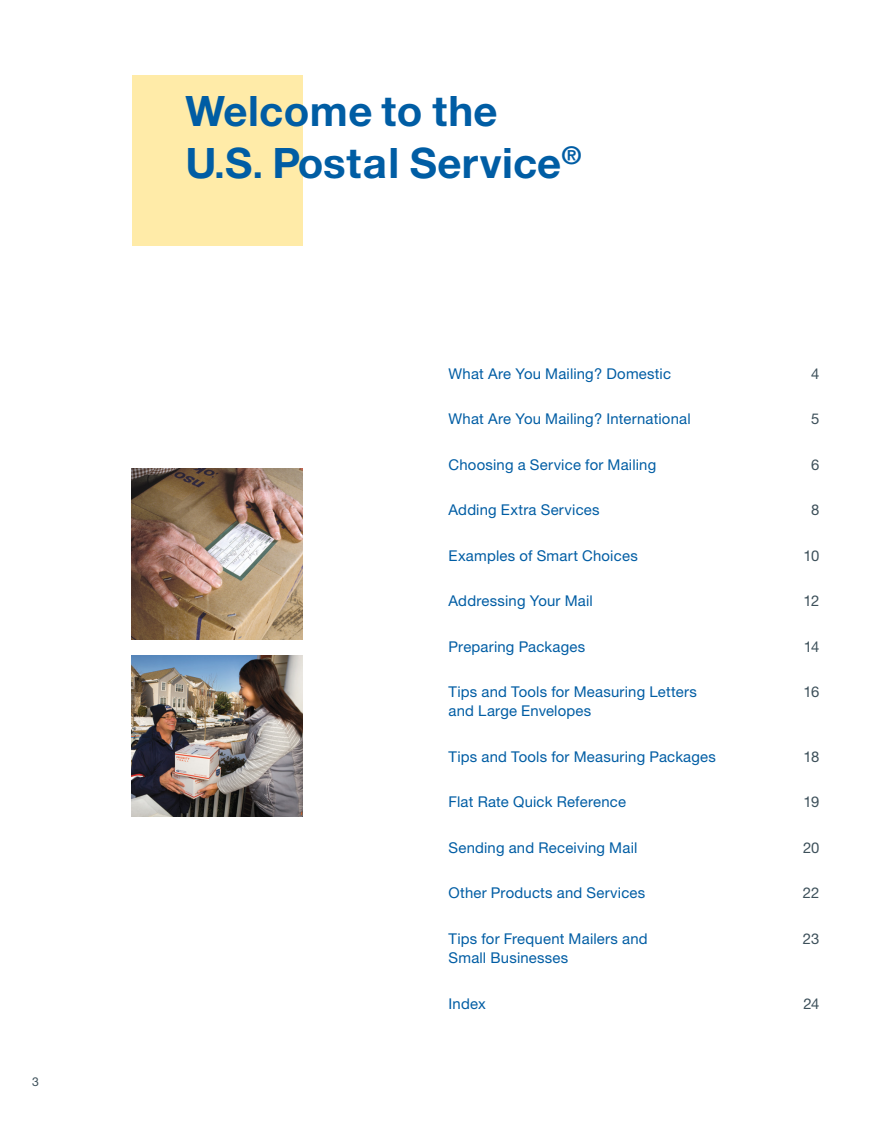
<style>
.page{position:relative;width:882px;height:1134px;background:#fff}
.page>*{position:absolute;margin:0;border:0;box-sizing:border-box;transform-origin:0 0}
.t1{font:700 42px/52.5px "Helvetica Neue";letter-spacing:.01em;color:#005da4}
.t2{font:14.88px/19.2px "Helvetica Neue";letter-spacing:.015em;color:#005da4}
.t3{font:14.88px "Helvetica Neue";letter-spacing:-.04em;color:#3d505a}
.t4{font:12.25px "Helvetica Neue";color:#3d505a}
.s1{font-size:36.75px}
</style>
<div class="page">
<div style="left:132px;top:75px;width:171px;height:171px;background:#ffeba8"></div>
<img style="left:132px;top:468px;width:171px;height:171px">
<img style="left:132px;top:655px;width:171px;height:162px">
<p class="t4" style="left:32px;top:1075px;width:8px">3</p>
<h1 class="t1" style="left:186px;top:83px;width:397px">Welcome to the<br>U<span class="s1">.</span>S<span class="s1">.</span> Postal Service<sup>®</sup></h1>
<p class="t2" style="left:449px;top:364px;width:224px">What Are You Mailing? Domestic</p>
<p class="t2" style="left:449px;top:409px;width:244px">What Are You Mailing? International</p>
<p class="t2" style="left:449px;top:455px;width:209px">Choosing a Service for Mailing</p>
<p class="t2" style="left:449px;top:500px;width:153px">Adding Extra Services</p>
<p class="t2" style="left:449px;top:546px;width:191px">Examples of Smart Choices</p>
<p class="t2" style="left:449px;top:591px;width:146px">Addressing Your Mail</p>
<p class="t2" style="left:449px;top:637px;width:138px">Preparing Packages</p>
<p class="t2" style="left:449px;top:682px;width:250px">Tips and Tools for Measuring Letters and Large Envelopes</p>
<p class="t2" style="left:449px;top:747px;width:269px">Tips and Tools for Measuring Packages</p>
<p class="t2" style="left:449px;top:792px;width:179px">Flat Rate Quick Reference</p>
<p class="t2" style="left:449px;top:838px;width:190px">Sending and Receiving Mail</p>
<p class="t2" style="left:449px;top:883px;width:198px">Other Products and Services</p>
<p class="t2" style="left:449px;top:929px;width:201px">Tips for Frequent Mailers and<br>Small Businesses</p>
<p class="t2" style="left:449px;top:994px;width:39px">Index</p>
<p class="t3" style="left:811px;top:364px;width:10px">4</p>
<p class="t3" style="left:811px;top:410px;width:10px">5</p>
<p class="t3" style="left:811px;top:455px;width:10px">6</p>
<p class="t3" style="left:811px;top:501px;width:10px">8</p>
<p class="t3" style="left:804px;top:546px;width:17px">10</p>
<p class="t3" style="left:804px;top:592px;width:17px">12</p>
<p class="t3" style="left:804px;top:637px;width:17px">14</p>
<p class="t3" style="left:804px;top:683px;width:17px">16</p>
<p class="t3" style="left:804px;top:748px;width:17px">18</p>
<p class="t3" style="left:804px;top:793px;width:17px">19</p>
<p class="t3" style="left:803px;top:839px;width:18px">20</p>
<p class="t3" style="left:803px;top:884px;width:18px">22</p>
<p class="t3" style="left:803px;top:930px;width:18px">23</p>
<p class="t3" style="left:803px;top:994px;width:18px">24</p>
</div>
